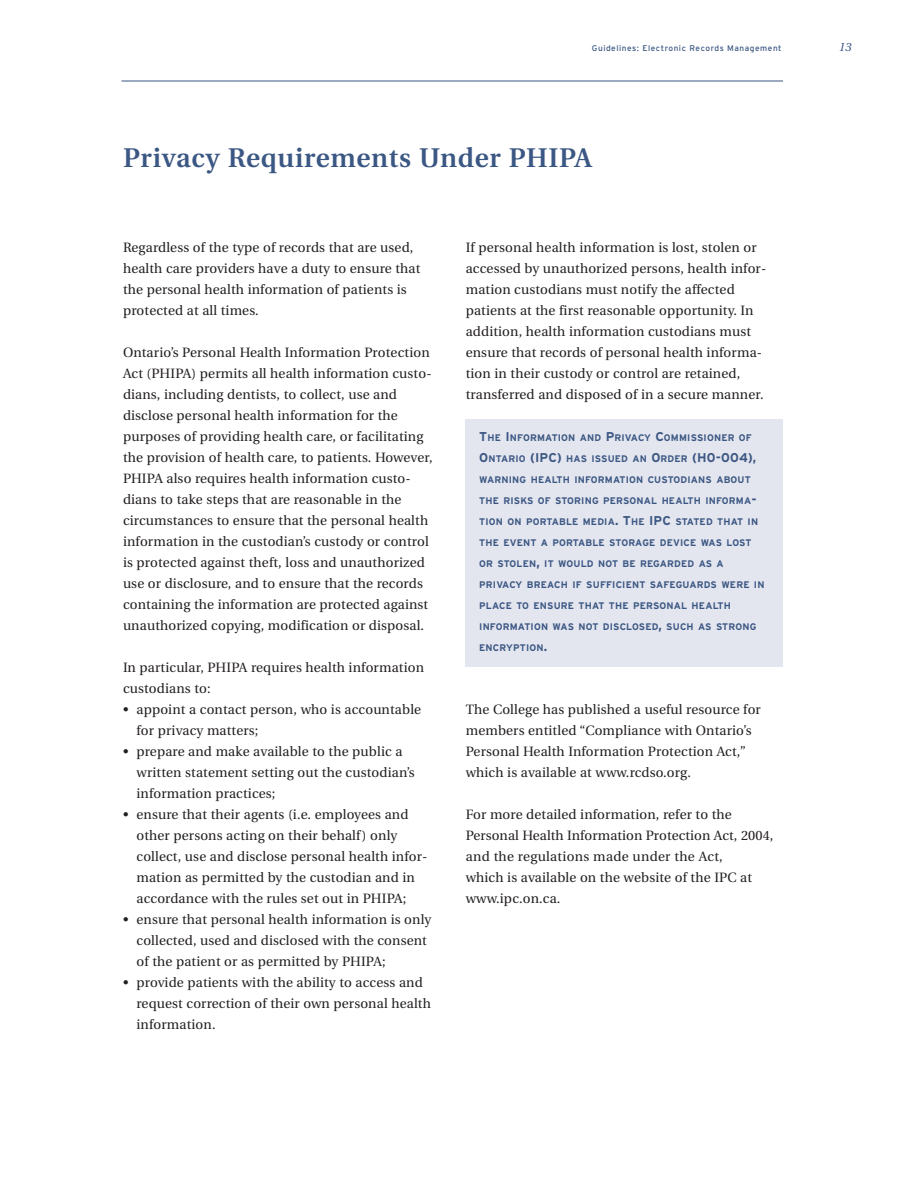
<style>
.page{position:relative;width:918px;height:1188px;background:#fff}
.page>*{position:absolute;margin:0;border:0;box-sizing:border-box;transform-origin:0 0}
.t1{font:600 27px "Utopia";letter-spacing:.025em;color:#3b5783}
.t2{font:13.5px/21px "Utopia";letter-spacing:.01em;color:#231f20}
.t3{font:italic 12px "Utopia";color:#3b5783}
.t4{font:700 9.6px/21px "Interstate";letter-spacing:.02em;color:#3b5783}
.t5{font:8.25px "Interstate";letter-spacing:.065em;color:#3b5783}
.s1{font-size:12.75px}
</style>
<div class="page">
<div style="left:466px;top:420px;width:317px;height:247px;background:#e4e6ef"></div>
<hr style="left:122px;top:81px;width:661px;height:1px;background:#3b5783">
<p class="t5" style="left:592px;top:44px;width:191px">Guidelines: Electronic Records Management</p>
<p class="t3" style="left:838px;top:42px;width:14px">13</p>
<h1 class="t1" style="left:123px;top:147px;width:471px">Privacy Requirements Under PHIPA</h1>
<p class="t2" style="left:123px;top:238px;width:299px">Regardless of the type of records that are used, health care providers have a duty to ensure that the personal health information of patients is protected at all times.</p>
<p class="t2" style="left:123px;top:343px;width:311px">Ontario’s Personal Health Information Protection Act (PHIPA) permits all health information custo&shy;dians, including dentists, to collect, use and disclose personal health information for the purposes of providing health care, or facilitating the provision of health care, to patients. However, PHIPA also requires health information custo&shy;dians to take steps that are reasonable in the circumstances to ensure that the personal health information in the custodian’s custody or control is protected against theft, loss and unauthorized use or disclosure, and to ensure that the records containing the information are protected against unauthorized copying, modification or disposal.</p>
<p class="t2" style="left:123px;top:658px;width:303px">In particular, PHIPA requires health information custodians to:</p>
<p class="t2" style="left:136px;top:700px;width:286px;text-indent:-14px">• appoint a contact person, who is accountable for privacy matters;</p>
<p class="t2" style="left:136px;top:742px;width:280px;text-indent:-14px">• prepare and make available to the public a written statement setting out the custodian’s information practices;</p>
<p class="t2" style="left:136px;top:805px;width:293px;text-indent:-14px">• ensure that their agents (i.e. employees and other persons acting on their behalf) only collect, use and disclose personal health infor&shy;mation as permitted by the custodian and in accordance with the rules set out in PHIPA;</p>
<p class="t2" style="left:136px;top:910px;width:296px;text-indent:-14px">• ensure that personal health information is only collected, used and disclosed with the consent of the patient or as permitted by PHIPA;</p>
<p class="t2" style="left:136px;top:973px;width:296px;text-indent:-14px">• provide patients with the ability to access and request correction of their own personal health information.</p>
<p class="t2" style="left:466px;top:238px;width:302px">If personal health information is lost, stolen or accessed by unauthorized persons, health infor&shy;mation custodians must notify the affected patients at the first reasonable opportunity. In addition, health information custodians must ensure that records of personal health informa&shy;tion in their custody or control are retained, transferred and disposed of in a secure manner.</p>
<p class="t4" style="left:479px;top:427px;width:287px"><span class="s1">T</span>HE <span class="s1">I</span>NFORMATION AND <span class="s1">P</span>RIVACY <span class="s1">C</span>OMMISSIONER OF <span class="s1">O</span>NTARIO <span class="s1">(IPC)</span> HAS ISSUED AN <span class="s1">O</span>RDER <span class="s1">(H0-004), </span>WARNING HEALTH INFORMATION CUSTODIANS ABOUT THE RISKS OF STORING PERSONAL HEALTH INFORMA<span class="s1">-</span>TION ON PORTABLE MEDIA<span class="s1">. T</span>HE <span class="s1">IPC</span> STATED THAT IN THE EVENT A PORTABLE STORAGE DEVICE WAS LOST OR STOLEN<span class="s1">,</span> IT WOULD NOT BE REGARDED AS A PRIVACY BREACH IF SUFFICIENT SAFEGUARDS WERE IN PLACE TO ENSURE THAT THE PERSONAL HEALTH INFORMATION WAS NOT DISCLOSED<span class="s1">,</span> SUCH AS STRONG ENCRYPTION<span class="s1">.</span></p>
<p class="t2" style="left:466px;top:700px;width:297px">The College has published a useful resource for members entitled “Compliance with Ontario’s Personal Health Information Protection Act,” which is available at www.rcdso.org.</p>
<p class="t2" style="left:466px;top:805px;width:309px">For more detailed information, refer to the Personal Health Information Protection Act, 2004, and the regulations made under the Act,<br>which is available on the website of the IPC at www.ipc.on.ca.</p>
</div>
